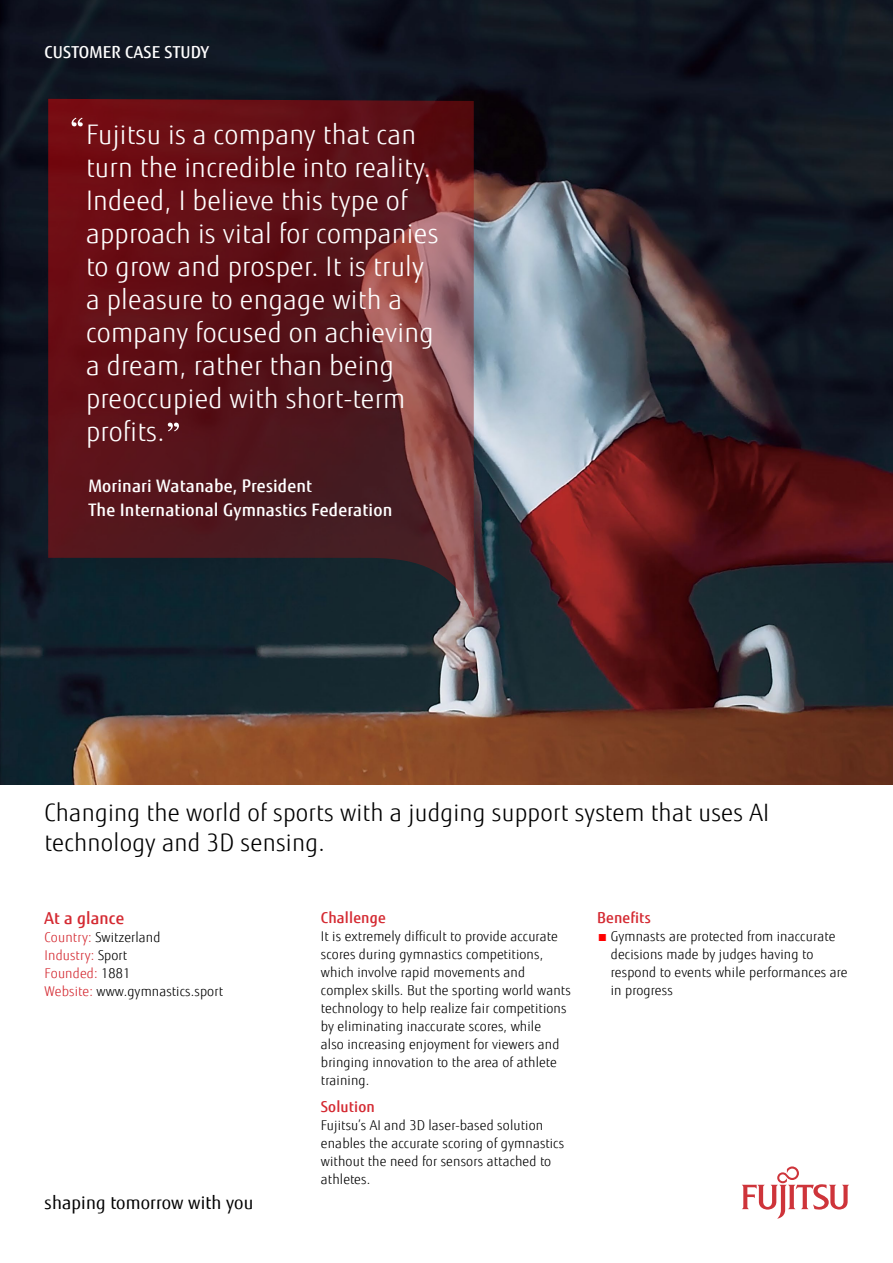
<style>
.page{position:relative;width:893px;height:1263px;background:#fff}
.page>*{position:absolute;margin:0;border:0;box-sizing:border-box;transform-origin:0 0}
.t1{font:300 27px/33px "Fujitsu Sans";letter-spacing:.01em;color:#fff}
.t2{font:300 24px/30px "Fujitsu Sans";letter-spacing:.01em;color:#000}
.t3{font:18px "Fujitsu Sans";letter-spacing:.01em;color:#000}
.t4{font:500 17.25px/24px "Fujitsu Sans";letter-spacing:.01em;color:#fff}
.t5{font:500 16.5px "Fujitsu Sans";letter-spacing:.01em;color:#fff}
.t6{font:500 16.5px "Fujitsu Sans";letter-spacing:.01em;color:#d42931}
.t7{font:500 15px "Fujitsu Sans";letter-spacing:.01em;color:#d42931}
.t8{font:300 13.5px/18px "Fujitsu Sans";letter-spacing:.01em;color:#000}
.s1{color:#d42931}
.s2{color:#f00}
</style>
<div class="page">
<img style="left:0;top:0;width:893px;height:785px">
<svg style="left:48px;top:99px;width:426px;height:518px;background:#5a1d23"></svg>
<svg style="left:72px;top:118px;width:11px;height:8px"></svg>
<svg style="left:168px;top:423px;width:11px;height:8px"></svg>
<svg style="left:742px;top:1166px;width:107px;height:53px"></svg>
<p class="t5" style="left:45px;top:42px;width:166px">CUSTOMER CASE STUDY</p>
<p class="t1" style="left:86px;top:119px;width:354px">Fujitsu is a company that can turn the incredible into reality.<br>Indeed, I believe this type of approach is vital for companies to grow and prosper. It is truly a pleasure to engage with a company focused on achieving a dream, rather than being preoccupied with short-term profits.</p>
<p class="t4" style="left:88px;top:474px;width:305px">Morinari Watanabe, President<br>The International Gymnastics Federation</p>
<h2 class="t2" style="left:45px;top:797px;width:726px">Changing the world of sports with a judging support system that uses AI technology and 3D sensing.</h2>
<p class="t6" style="left:45px;top:908px;width:81px">At a glance</p>
<p class="t8" style="left:45px;top:929px;width:180px"><span class="s1">Country:</span> Switzerland<br><span class="s1">Industry:</span> Sport<br><span class="s1">Founded:</span> 1881<br><span class="s1">Website:</span> www.gymnastics.sport</p>
<h3 class="t3" style="left:45px;top:1192px;width:210px">shaping tomorrow with you</h3>
<p class="t7" style="left:321px;top:908px;width:66px">Challenge</p>
<p class="t8" style="left:321px;top:927px;width:251px">It is extremely difficult to provide accurate scores during gymnastics competitions, which involve rapid movements and complex skills. But the sporting world wants technology to help realize fair competitions by eliminating inaccurate scores, while<br>also increasing enjoyment for viewers and bringing innovation to the area of athlete training.</p>
<p class="t7" style="left:321px;top:1097px;width:56px">Solution</p>
<p class="t8" style="left:321px;top:1116px;width:245px">Fujitsu’s AI and 3D laser-based solution enables the accurate scoring of gymnastics without the need for sensors attached to athletes.</p>
<p class="t7" style="left:597px;top:908px;width:55px">Benefits</p>
<p class="t8" style="left:611px;top:927px;width:238px;text-indent:-14px"><span class="s2">■</span> Gymnasts are protected from inaccurate decisions made by judges having to respond to events while performances are in progress</p>
</div>
